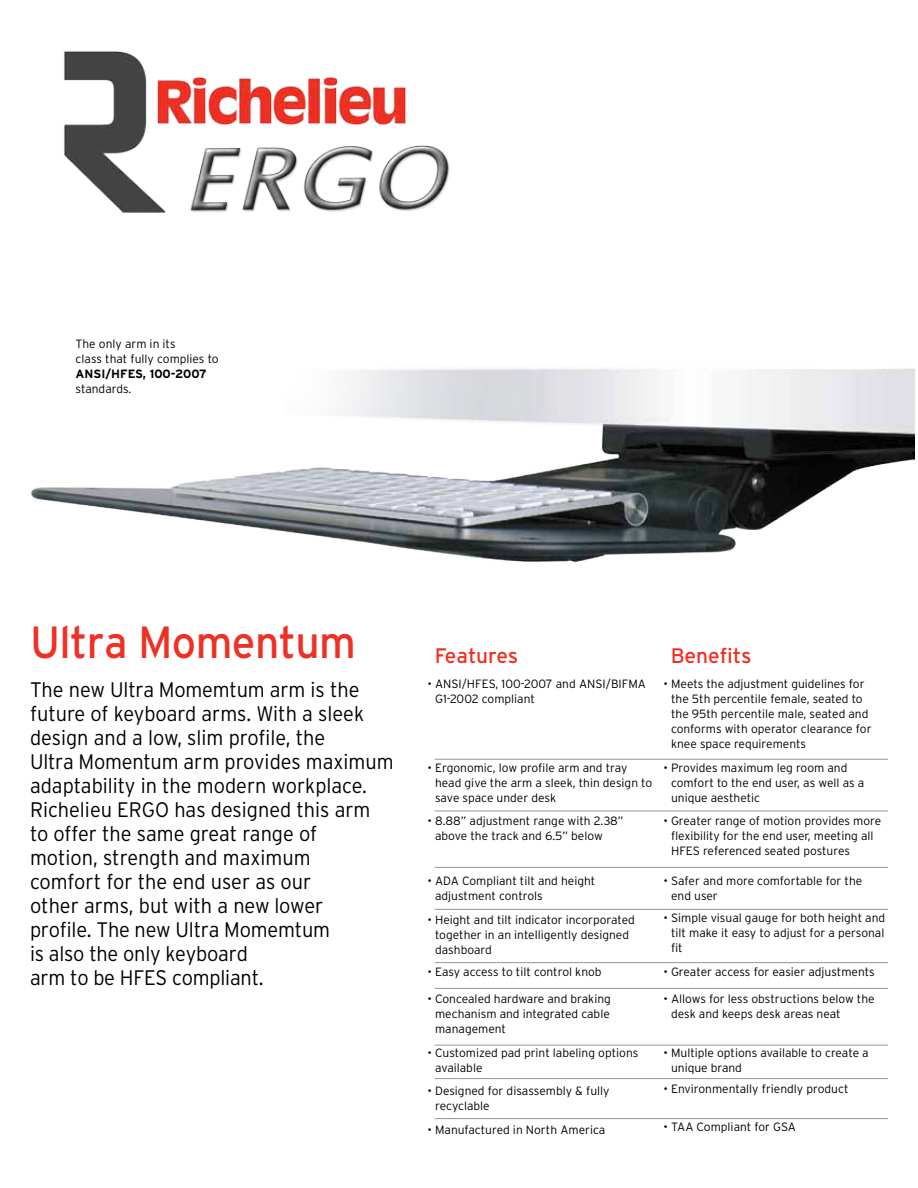
<style>
.page{position:relative;width:918px;height:1188px;background:#fff}
.page>*{position:absolute;margin:0;border:0;box-sizing:border-box;transform-origin:0 0}
.t1{font:45px "Interstate";letter-spacing:-.015em;color:#ee3124;scale:.95 1}
.t2{font:300 21px/24px "Interstate";color:#000;scale:.95 1}
.t3{font:21px "Interstate";letter-spacing:-.005em;color:#ee3124}
.t4{font:300 12px/15px "Interstate";color:#000}
.t5{font:700 12px "Interstate";color:#000}
</style>
<div class="page">
<img style="left:64px;top:51px;width:385px;height:162px">
<img style="left:31px;top:368px;width:883px;height:194px">
<hr style="left:435px;top:962px;width:453px;height:1px;background:#939598">
<hr style="left:435px;top:988px;width:453px;height:1px;background:#939598">
<hr style="left:435px;top:1045px;width:453px;height:1px;background:#939598">
<hr style="left:435px;top:1078px;width:453px;height:1px;background:#939598">
<hr style="left:435px;top:1118px;width:453px;height:1px;background:#939598">
<hr style="left:435px;top:867px;width:453px;height:1px;background:#939598">
<hr style="left:435px;top:811px;width:453px;height:1px;background:#939598">
<hr style="left:435px;top:759px;width:453px;height:1px;background:#939598">
<hr style="left:435px;top:909px;width:453px;height:1px;background:#939598">
<p class="t4" style="left:76px;top:336px;width:145px">The only arm in its<br>class that fully complies to</p>
<p class="t5" style="left:76px;top:367px;width:133px">ANSI/HFES, 100-2007</p>
<p class="t4" style="left:76px;top:381px;width:57px">standards.</p>
<h1 class="t1" style="left:30px;top:617px;width:345px">Ultra Momentum</h1>
<p class="t2" style="left:30px;top:678px;width:384px">The new Ultra Momemtum arm is the future of keyboard arms. With a sleek design and a low, slim profile, the<br>Ultra Momentum arm provides maximum adaptability in the modern workplace.<br>Richelieu ERGO has designed this arm to offer the same great range of<br>motion, strength and maximum<br>comfort for the end user as our<br>other arms, but with a new lower<br>profile. The new Ultra Momemtum<br>is also the only keyboard<br>arm to be HFES compliant.</p>
<h2 class="t3" style="left:435px;top:644px;width:85px">Features</h2>
<h2 class="t3" style="left:671px;top:644px;width:82px">Benefits</h2>
<p class="t4" style="left:435px;top:677px;width:212px;text-indent:-8px">• ANSI/HFES, 100-2007 and ANSI/BIFMA<br>G1-2002 compliant</p>
<p class="t4" style="left:671px;top:677px;width:202px;text-indent:-8px">• Meets the adjustment guidelines for the 5th percentile female, seated to the 95th percentile male, seated and conforms with operator clearance for knee space requirements</p>
<p class="t4" style="left:671px;top:761px;width:195px;text-indent:-8px">• Provides maximum leg room and comfort to the end user, as well as a unique aesthetic</p>
<p class="t4" style="left:671px;top:813px;width:212px;text-indent:-8px">• Greater range of motion provides more flexibility for the end user, meeting all<br>HFES referenced seated postures</p>
<p class="t4" style="left:671px;top:873px;width:193px;text-indent:-8px">• Safer and more comfortable for the end user</p>
<p class="t4" style="left:671px;top:911px;width:216px;text-align:justify;text-indent:-8px">• Simple visual gauge for both height and tilt make it easy to adjust for a personal fit</p>
<p class="t4" style="left:663px;top:965px;width:213px">• Greater access for easier adjustments</p>
<p class="t4" style="left:671px;top:992px;width:205px;text-indent:-8px">• Allows for less obstructions below the desk and keeps desk areas neat</p>
<p class="t4" style="left:671px;top:1046px;width:199px;text-indent:-8px">• Multiple options available to create a unique brand</p>
<p class="t4" style="left:663px;top:1082px;width:186px">• Environmentally friendly product</p>
<p class="t4" style="left:663px;top:1119px;width:134px">• TAA Compliant for GSA</p>
<p class="t4" style="left:435px;top:761px;width:219px;text-indent:-8px">• Ergonomic, low profile arm and tray head give the arm a sleek, thin design to save space under desk</p>
<p class="t4" style="left:435px;top:813px;width:190px;text-indent:-8px">• 8.88” adjustment range with 2.38” above the track and 6.5” below</p>
<p class="t4" style="left:435px;top:873px;width:162px;text-indent:-8px">• ADA Compliant tilt and height adjustment controls</p>
<p class="t4" style="left:435px;top:912px;width:201px;text-indent:-8px">• Height and tilt indicator incorporated together in an intelligently designed dashboard</p>
<p class="t4" style="left:428px;top:965px;width:176px">• Easy access to tilt control knob</p>
<p class="t4" style="left:435px;top:992px;width:177px;text-align:justify;text-indent:-8px">• Concealed hardware and braking mechanism and integrated cable management</p>
<p class="t4" style="left:435px;top:1046px;width:205px;text-indent:-8px">• Customized pad print labeling options available</p>
<p class="t4" style="left:435px;top:1083px;width:176px;text-indent:-8px">• Designed for disassembly &amp; fully recyclable</p>
<p class="t4" style="left:428px;top:1122px;width:179px">• Manufactured in North America</p>
</div>
